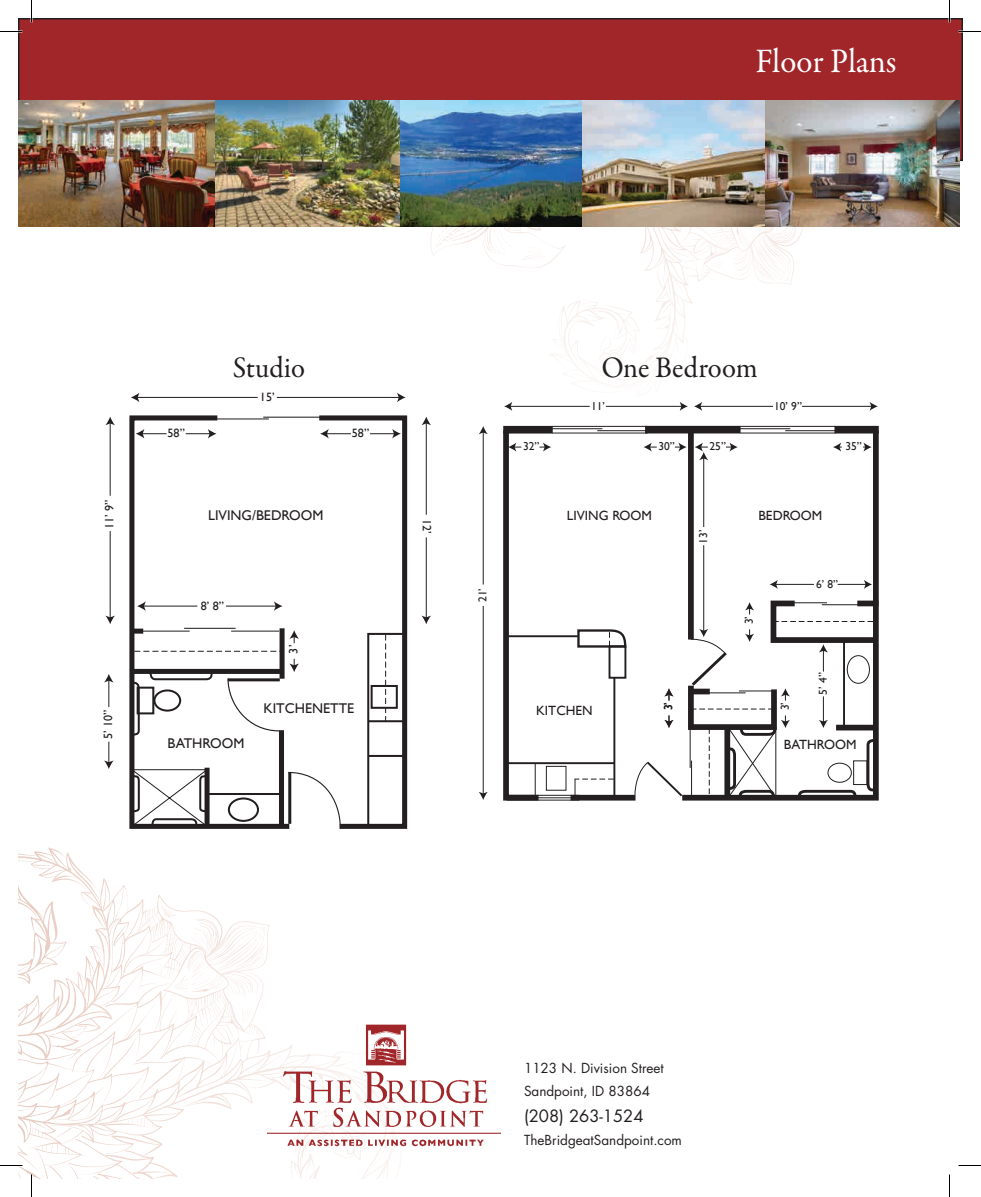
<style>
.page{position:relative;width:981px;height:1197px;background:#fff}
.page>*{position:absolute;margin:0;border:0;box-sizing:border-box;transform-origin:0 0}
.t1{font:34.5px "Garamond Premr Pro";letter-spacing:-.005em;color:#fff;scale:.96 1}
.t2{font:30px "Garamond Premr Pro";color:#231f20;scale:.96 1}
.t3{font:16.5px "Futura Std";color:#231f20}
.t4{font:14.1px "Gill Sans";color:#231f20}
.t5{font:13.5px/22.8px "Futura Std";color:#231f20}
.t6{font:13.35px "Gill Sans";color:#231f20}
.t7{font:12.15px "Gill Sans";color:#231f20}
.t8{font:11.4px "Gill Sans";color:#231f20}
</style>
<div class="page">
<svg style="left:18px;top:849px;width:86px;height:187px"></svg>
<svg style="left:153px;top:926px;width:112px;height:9px"></svg>
<img style="left:267px;top:1024px;width:233px;height:124px">
<div style="left:19px;top:19px;width:943px;height:141px;background:#a02629"></div>
<div style="left:18px;top:18px;width:945px;height:143px;border:2px solid #231f20"></div>
<img style="left:19px;top:101px;width:940px;height:126px">
<hr style="left:277px;top:397px;width:123px;height:1px;background:#231f20">
<svg style="left:397px;top:393px;width:9px;height:9px"></svg>
<hr style="left:137px;top:397px;width:121px;height:1px;background:#231f20">
<svg style="left:131px;top:393px;width:8px;height:9px"></svg>
<hr style="left:110px;top:423px;width:1px;height:73px;background:#231f20">
<svg style="left:105px;top:417px;width:10px;height:8px"></svg>
<hr style="left:110px;top:531px;width:1px;height:87px;background:#231f20">
<svg style="left:105px;top:616px;width:10px;height:8px"></svg>
<hr style="left:426px;top:537px;width:1px;height:81px;background:#231f20">
<svg style="left:422px;top:616px;width:9px;height:8px"></svg>
<hr style="left:426px;top:423px;width:1px;height:92px;background:#231f20">
<svg style="left:421px;top:417px;width:10px;height:8px"></svg>
<svg style="left:129px;top:415px;width:279px;height:414px"></svg>
<svg style="left:104px;top:674px;width:10px;height:33px"></svg>
<svg style="left:104px;top:742px;width:10px;height:27px"></svg>
<div style="left:503px;top:426px;width:50px;height:8px;background:#231f20"></div>
<div style="left:571px;top:795px;width:65px;height:6px;background:#231f20"></div>
<svg style="left:676px;top:425px;width:203px;height:173px"></svg>
<div style="left:834px;top:426px;width:45px;height:8px;background:#231f20"></div>
<div style="left:645px;top:426px;width:96px;height:7px;background:#231f20"></div>
<div style="left:609px;top:645px;width:17px;height:34px;border:2px solid #231f20"></div>
<svg style="left:576px;top:629px;width:51px;height:20px"></svg>
<hr style="left:506px;top:635px;width:72px;height:2px;background:#231f20">
<hr style="left:613px;top:678px;width:2px;height:120px;background:#231f20">
<hr style="left:507px;top:795px;width:72px;height:1px;background:#231f20">
<hr style="left:507px;top:800px;width:72px;height:1px;background:#231f20">
<hr style="left:507px;top:797px;width:72px;height:1px;background:#231f20">
<hr style="left:549px;top:428px;width:53px;height:1px;background:#231f20">
<hr style="left:597px;top:430px;width:53px;height:1px;background:#231f20">
<hr style="left:552px;top:433px;width:96px;height:1px;background:#231f20">
<hr style="left:552px;top:426px;width:95px;height:1px;background:#231f20">
<hr style="left:737px;top:428px;width:53px;height:1px;background:#231f20">
<hr style="left:785px;top:430px;width:53px;height:1px;background:#231f20">
<hr style="left:740px;top:433px;width:96px;height:1px;background:#231f20">
<hr style="left:740px;top:426px;width:95px;height:1px;background:#231f20">
<div style="left:688px;top:430px;width:6px;height:210px;background:#231f20"></div>
<hr style="left:506px;top:762px;width:108px;height:2px;background:#231f20">
<div style="left:546px;top:766px;width:20px;height:25px;border:1px solid #231f20"></div>
<svg style="left:574px;top:779px;width:40px;height:16px"></svg>
<svg style="left:503px;top:425px;width:48px;height:376px"></svg>
<svg style="left:675px;top:443px;width:12px;height:9px"></svg>
<svg style="left:644px;top:443px;width:13px;height:9px"></svg>
<svg style="left:726px;top:443px;width:12px;height:9px"></svg>
<svg style="left:863px;top:443px;width:9px;height:9px"></svg>
<svg style="left:833px;top:443px;width:9px;height:9px"></svg>
<hr style="left:802px;top:406px;width:70px;height:1px;background:#231f20">
<svg style="left:870px;top:402px;width:8px;height:9px"></svg>
<hr style="left:700px;top:406px;width:73px;height:1px;background:#231f20">
<svg style="left:694px;top:402px;width:8px;height:9px"></svg>
<hr style="left:606px;top:406px;width:76px;height:1px;background:#231f20">
<svg style="left:680px;top:402px;width:8px;height:9px"></svg>
<hr style="left:510px;top:406px;width:80px;height:1px;background:#231f20">
<svg style="left:504px;top:402px;width:8px;height:9px"></svg>
<hr style="left:483px;top:432px;width:1px;height:153px;background:#231f20">
<svg style="left:479px;top:426px;width:9px;height:8px"></svg>
<hr style="left:483px;top:606px;width:1px;height:188px;background:#231f20">
<svg style="left:479px;top:792px;width:9px;height:8px"></svg>
<hr style="left:703px;top:458px;width:1px;height:69px;background:#231f20">
<svg style="left:695px;top:443px;width:13px;height:17px"></svg>
<hr style="left:703px;top:545px;width:1px;height:86px;background:#231f20">
<svg style="left:634px;top:598px;width:245px;height:203px"></svg>
<svg style="left:838px;top:580px;width:34px;height:9px"></svg>
<hr style="left:775px;top:584px;width:39px;height:1px;background:#231f20">
<svg style="left:770px;top:580px;width:8px;height:9px"></svg>
<svg style="left:0;top:31px;width:22px;height:1px"></svg>
<svg style="left:958px;top:31px;width:23px;height:1px"></svg>
<svg style="left:0;top:1165px;width:22px;height:1px"></svg>
<svg style="left:958px;top:1165px;width:23px;height:1px"></svg>
<svg style="left:31px;top:0;width:1px;height:22px"></svg>
<svg style="left:31px;top:1174px;width:1px;height:23px"></svg>
<svg style="left:949px;top:0;width:1px;height:22px"></svg>
<svg style="left:949px;top:1174px;width:1px;height:23px"></svg>
<h1 class="t1" style="left:756px;top:40px;width:149px">Floor Plans</h1>
<p class="t7" style="left:102px;top:529px;width:31px;rotate:-90deg">11’ 9”</p>
<p class="t7" style="left:101px;top:739px;width:31px;rotate:-90deg">5’ 10”</p>
<h2 class="t2" style="left:233px;top:350px;width:77px">Studio</h2>
<h2 class="t2" style="left:601px;top:350px;width:164px">One Bedroom</h2>
<p class="t7" style="left:168px;top:426px;width:19px">58”</p>
<p class="t7" style="left:260px;top:390px;width:16px">15’</p>
<p class="t4" style="left:208px;top:507px;width:117px">LIVING/BEDROOM</p>
<p class="t7" style="left:352px;top:426px;width:19px">58”</p>
<p class="t7" style="left:201px;top:598px;width:25px">8’ 8”</p>
<p class="t7" style="left:287px;top:654px;width:10px;rotate:-90deg">3’</p>
<p class="t4" style="left:264px;top:700px;width:92px">KITCHENETTE</p>
<p class="t4" style="left:167px;top:735px;width:78px">BATHROOM</p>
<p class="t7" style="left:434px;top:519px;width:16px;rotate:90deg">12’</p>
<p class="t8" style="left:476px;top:602px;width:15px;rotate:-90deg">21’</p>
<p class="t8" style="left:591px;top:399px;width:15px">11’</p>
<p class="t8" style="left:774px;top:399px;width:29px">10’ 9”</p>
<p class="t8" style="left:523px;top:440px;width:18px">32”</p>
<p class="t8" style="left:658px;top:440px;width:18px">30”</p>
<p class="t8" style="left:710px;top:440px;width:18px">25”</p>
<p class="t8" style="left:845px;top:440px;width:18px">35”</p>
<p class="t6" style="left:567px;top:507px;width:87px">LIVING ROOM</p>
<p class="t6" style="left:758px;top:507px;width:65px">BEDROOM</p>
<p class="t6" style="left:536px;top:703px;width:58px">KITCHEN</p>
<p class="t8" style="left:697px;top:544px;width:15px;rotate:-90deg">13’</p>
<p class="t8" style="left:742px;top:624px;width:10px;rotate:-90deg">3’</p>
<p class="t8" style="left:662px;top:710px;width:10px;rotate:-90deg">3’</p>
<p class="t8" style="left:778px;top:710px;width:10px;rotate:-90deg">3’</p>
<p class="t8" style="left:816px;top:577px;width:24px">6’ 8”</p>
<p class="t8" style="left:816px;top:695px;width:24px;rotate:-90deg">5’ 4”</p>
<p class="t6" style="left:784px;top:737px;width:74px">BATHROOM</p>
<p class="t5" style="left:524px;top:1057px;width:141px">1123 N. Division Street<br>Sandpoint, ID 83864</p>
<p class="t3" style="left:524px;top:1105px;width:121px">(208) 263-1524</p>
<p class="t5" style="left:524px;top:1129px;width:159px">TheBridgeatSandpoint.com</p>
</div>
